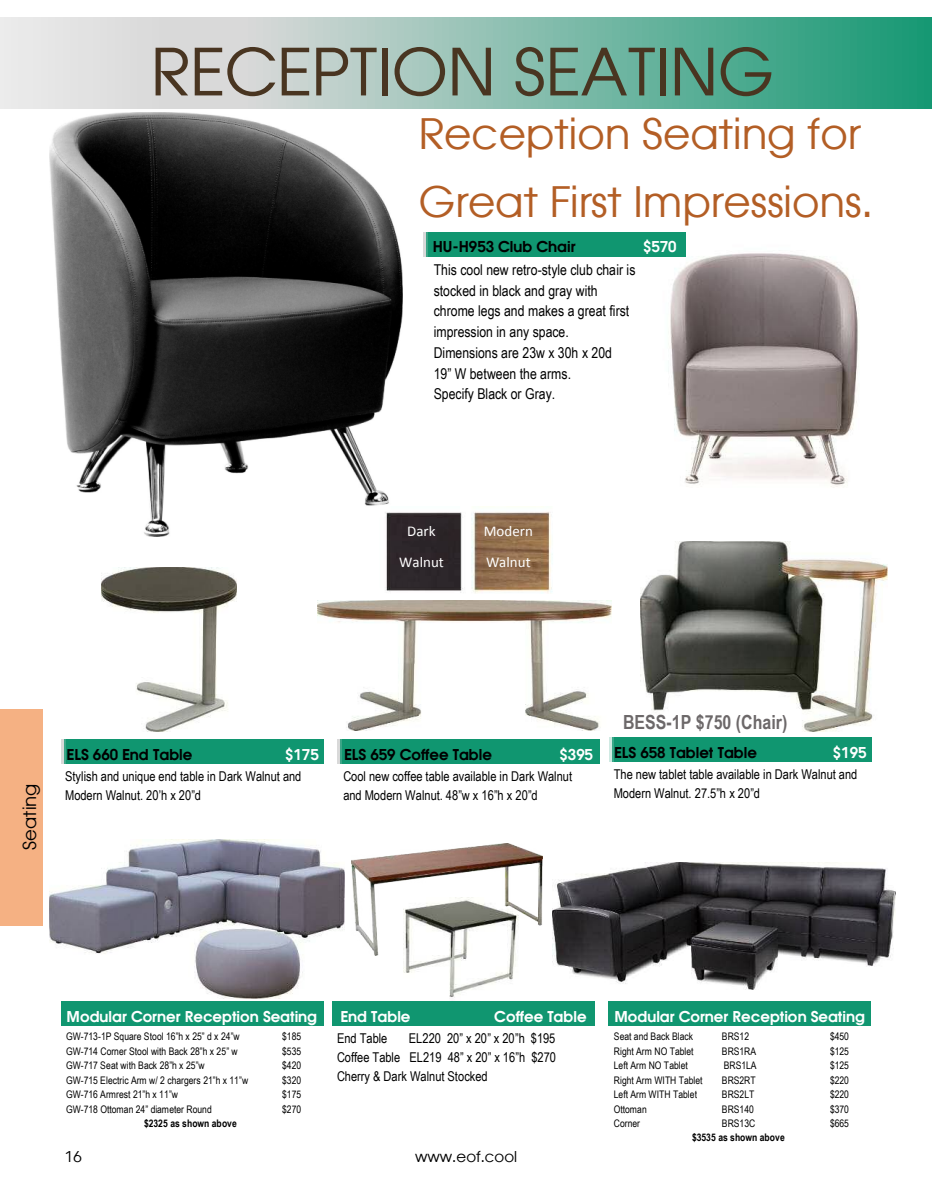
<style>
.page{position:relative;width:932px;height:1202px;background:#fff}
.page>*{position:absolute;margin:0;border:0;box-sizing:border-box;transform-origin:0 0}
.t1{font:64.5px "Atlanta";color:#493521}
.t2{font:42px/67.3px "Atlanta";color:#b35e25}
.t3{font:700 19.5px "Arial Narrow";color:#6c6869}
.t4{font:18px "Atlanta";color:#000}
.t5{font:15px/20.7px "Arial Narrow";color:#000}
.t6{font:600 15px "Atlanta";color:#fff}
.t7{font:600 15px "Atlanta";color:#000}
.t8{font:15px/30.8px "Calibri";color:#fff;text-align:center}
.t9{font:15px "Atlanta";color:#000}
.t10{font:13.5px/18.6px "Arial Narrow";color:#000}
.t11{font:10.5px "Arial Narrow";color:#000}
.t12{font:700 10.5px "Arial Narrow";letter-spacing:.005em;color:#000}
</style>
<div class="page">
<svg style="left:0;top:17px;width:932px;height:92px;background:#92c2b5"></svg>
<div style="left:333px;top:1001px;width:261px;height:24px;background:#109670"></div>
<div style="left:62px;top:739px;width:262px;height:24px;background:#109670"></div>
<div style="left:337px;top:739px;width:262px;height:24px;background:#109670"></div>
<div style="left:608px;top:1001px;width:262px;height:24px;background:#109670"></div>
<img style="left:50px;top:839px;width:294px;height:160px">
<img style="left:640px;top:541px;width:247px;height:190px">
<img style="left:317px;top:600px;width:294px;height:130px">
<img style="left:403px;top:955px;width:113px;height:43px">
<img style="left:651px;top:234px;width:208px;height:254px">
<img style="left:50px;top:112px;width:352px;height:424px">
<div style="left:609px;top:737px;width:262px;height:24px;background:#109670"></div>
<img style="left:102px;top:567px;width:135px;height:164px">
<img style="left:379px;top:506px;width:174px;height:87px">
<img style="left:552px;top:863px;width:343px;height:126px">
<div style="left:61px;top:1001px;width:262px;height:24px;background:#109670"></div>
<img style="left:352px;top:843px;width:190px;height:112px">
<div style="left:423px;top:232px;width:262px;height:24px;background:#109670"></div>
<div style="left:0;top:709px;width:43px;height:216px;background:#f5b183"></div>
<h1 class="t1" style="left:151px;top:26px;width:624px">RECEPTION SEATING</h1>
<h2 class="t2" style="left:419px;top:98px;width:455px">Reception Seating for<br>Great First Impressions.</h2>
<h3 class="t5" style="left:434px;top:259px;width:203px">This cool new retro-style club chair is stocked in black and gray with chrome legs and makes a great first impression in any space.<br>Dimensions are 23w x 30h x 20d<br>19” W between the arms.<br>Specify Black or Gray.</h3>
<h3 class="t7" style="left:432px;top:236px;width:144px">HU-H953 Club Chair</h3>
<h3 class="t6" style="left:643px;top:236px;width:35px">$570</h3>
<h3 class="t8" style="left:399px;top:516px;width:46px">Dark<br>Walnut</h3>
<h3 class="t8" style="left:484px;top:516px;width:51px;text-align:left">Modern<br>Walnut</h3>
<h3 class="t4" style="left:17px;top:849px;width:67px;rotate:-90deg">Seating</h3>
<h3 class="t7" style="left:67px;top:743px;width:127px">ELS 660 End Table</h3>
<h3 class="t6" style="left:285px;top:743px;width:35px">$175</h3>
<h3 class="t7" style="left:344px;top:743px;width:149px">ELS 659 Coffee Table</h3>
<h3 class="t6" style="left:559px;top:743px;width:35px">$395</h3>
<p class="t10" style="left:65px;top:767px;width:238px">Stylish and unique end table in Dark Walnut and<br>Modern Walnut. 20’h x 20”d</p>
<p class="t10" style="left:343px;top:767px;width:230px">Cool new coffee table available in Dark Walnut and Modern Walnut. 48”w x 16”h x 20”d</p>
<h3 class="t3" style="left:623px;top:710px;width:166px">BESS-1P $750 (Chair)</h3>
<h3 class="t7" style="left:614px;top:741px;width:144px">ELS 658 Tablet Table</h3>
<h3 class="t6" style="left:832px;top:741px;width:35px">$195</h3>
<p class="t10" style="left:613px;top:765px;width:245px">The new tablet table available in Dark Walnut and<br>Modern Walnut. 27.5”h x 20”d</p>
<h3 class="t6" style="left:67px;top:1005px;width:252px">Modular Corner Reception Seating</h3>
<p class="t11" style="left:66px;top:1030px;width:175px">GW-713-1P Square Stool 16”h x 25” d x 24”w</p>
<p class="t11" style="left:282px;top:1030px;width:20px">$185</p>
<p class="t11" style="left:66px;top:1044px;width:173px">GW-714 Corner Stool with Back 28”h x 25” w</p>
<p class="t11" style="left:282px;top:1044px;width:20px">$535</p>
<p class="t11" style="left:66px;top:1059px;width:140px">GW-717 Seat with Back 28”h x 25”w</p>
<p class="t11" style="left:282px;top:1059px;width:20px">$420</p>
<p class="t11" style="left:66px;top:1073px;width:183px">GW-715 Electric Arm w/ 2 chargers 21”h x 11”w</p>
<p class="t11" style="left:282px;top:1073px;width:20px">$320</p>
<p class="t11" style="left:66px;top:1088px;width:113px">GW-716 Armrest 21”h x 11”w</p>
<p class="t11" style="left:282px;top:1088px;width:20px">$175</p>
<p class="t11" style="left:66px;top:1102px;width:147px">GW-718 Ottoman 24” diameter Round</p>
<p class="t11" style="left:282px;top:1102px;width:20px">$270</p>
<p class="t12" style="left:144px;top:1117px;width:94px">$2325 as shown above</p>
<h3 class="t6" style="left:340px;top:1005px;width:71px">End Table</h3>
<h3 class="t6" style="left:494px;top:1005px;width:94px">Coffee Table</h3>
<p class="t10" style="left:337px;top:1029px;width:220px;text-align:justify;text-indent:72px">EL220 20” x 20” x 20”h $195<br>Coffee Table EL219 48” x 20” x 16”h $270<br>Cherry &amp; Dark Walnut Stocked</p>
<p class="t10" style="left:337px;top:1029px;width:52px">End Table</p>
<h3 class="t9" style="left:65px;top:1145px;width:18px">16</h3>
<h3 class="t9" style="left:415px;top:1145px;width:104px">www.eof.cool</h3>
<h3 class="t6" style="left:614px;top:1005px;width:252px">Modular Corner Reception Seating</h3>
<p class="t11" style="left:614px;top:1030px;width:81px">Seat and Back Black</p>
<p class="t11" style="left:722px;top:1030px;width:29px">BRS12</p>
<p class="t11" style="left:830px;top:1030px;width:20px">$450</p>
<p class="t11" style="left:614px;top:1044px;width:81px">Right Arm NO Tablet</p>
<p class="t11" style="left:722px;top:1044px;width:36px">BRS1RA</p>
<p class="t11" style="left:830px;top:1044px;width:20px">$125</p>
<p class="t11" style="left:614px;top:1059px;width:75px">Left Arm NO Tablet</p>
<p class="t11" style="left:723px;top:1059px;width:34px">BRS1LA</p>
<p class="t11" style="left:830px;top:1059px;width:20px">$125</p>
<p class="t11" style="left:614px;top:1073px;width:90px">Right Arm WITH Tablet</p>
<p class="t11" style="left:722px;top:1073px;width:35px">BRS2RT</p>
<p class="t11" style="left:830px;top:1073px;width:20px">$220</p>
<p class="t11" style="left:614px;top:1088px;width:85px">Left Arm WITH Tablet</p>
<p class="t11" style="left:722px;top:1088px;width:34px">BRS2LT</p>
<p class="t11" style="left:830px;top:1088px;width:20px">$220</p>
<p class="t11" style="left:614px;top:1102px;width:35px">Ottoman</p>
<p class="t11" style="left:722px;top:1102px;width:33px">BRS140</p>
<p class="t11" style="left:830px;top:1102px;width:20px">$370</p>
<p class="t11" style="left:614px;top:1117px;width:28px">Corner</p>
<p class="t11" style="left:722px;top:1117px;width:35px">BRS13C</p>
<p class="t11" style="left:830px;top:1117px;width:20px">$665</p>
<p class="t12" style="left:692px;top:1131px;width:94px">$3535 as shown above</p>
</div>
